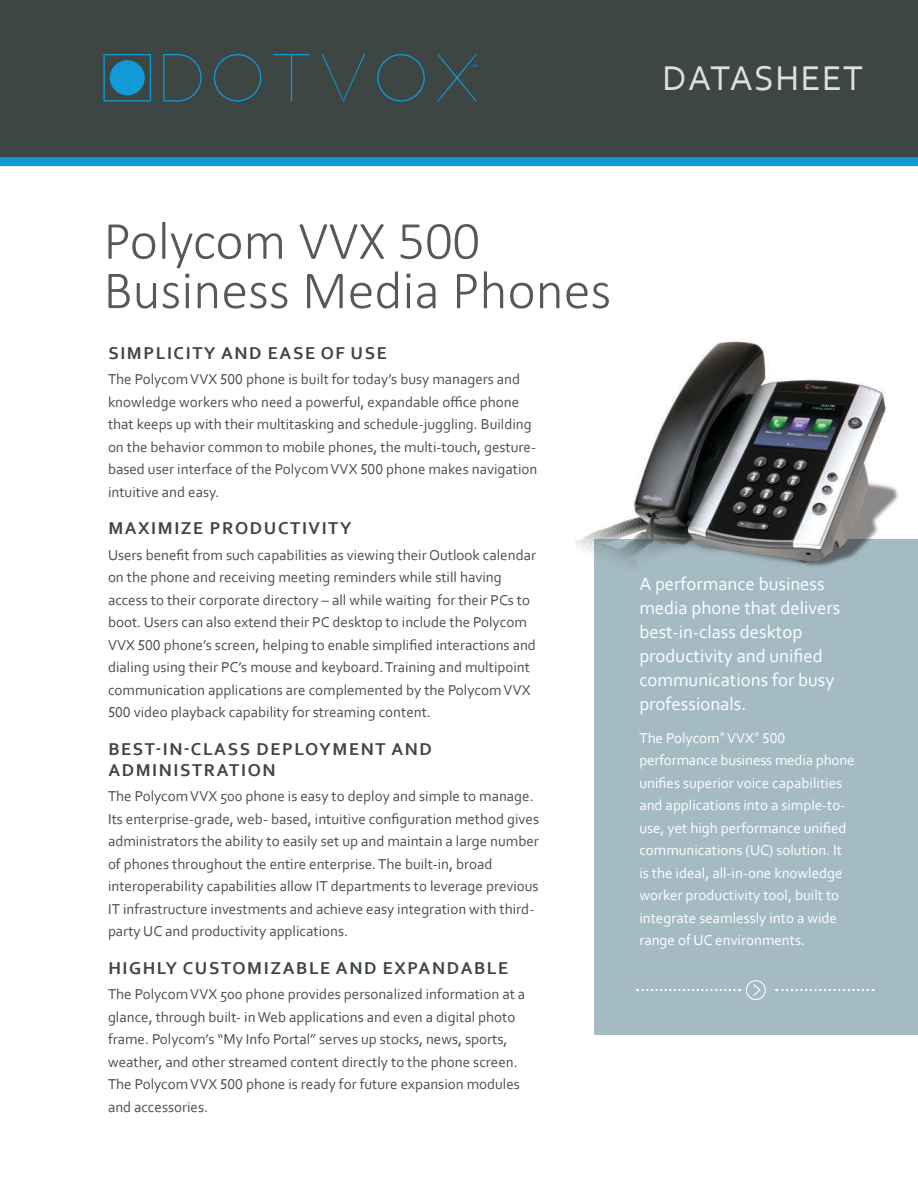
<style>
.page{position:relative;width:918px;height:1188px;background:#fff}
.page>*{position:absolute;margin:0;border:0;box-sizing:border-box;transform-origin:0 0}
.subhead_1{font:300 54px "Calibri";color:#56585a}
.body_-_dv{font:36px "Corbel";letter-spacing:.04em;color:#dbe1e2}
.body_-_dv-2{font:18.75px/24px "Corbel";color:#fff}
.subhead_2{font:700 18px/21px "Corbel";letter-spacing:.09em;color:#3e4643}
.body_-_dv-3{font:15px/22.5px "Corbel";color:#4d4d4f}
.body_-_dv-4{font:15px/22.5px "Corbel";color:#fff}
</style>
<div class="page">
<div style="left:0;top:0;width:918px;height:158px;background:#3e4643"></div>
<div style="left:594px;top:539px;width:324px;height:496px;background:#a5bbc3"></div>
<div style="left:0;top:157px;width:918px;height:9px;background:#129ad6"></div>
<svg style="left:104px;top:54px;width:47px;height:48px"></svg>
<svg style="left:214px;top:54px;width:47px;height:48px"></svg>
<svg style="left:377px;top:54px;width:48px;height:48px"></svg>
<svg style="left:163px;top:54px;width:39px;height:48px"></svg>
<svg style="left:273px;top:54px;width:37px;height:48px"></svg>
<svg style="left:322px;top:54px;width:43px;height:48px"></svg>
<div style="left:110px;top:60px;width:35px;height:35px;background:#129ad6;border-radius:50%"></div>
<svg style="left:437px;top:54px;width:40px;height:48px"></svg>
<div style="left:746px;top:980px;width:20px;height:20px;border:1px solid #fff;border-radius:50%"></div>
<svg style="left:753px;top:983px;width:9px;height:14px"></svg>
<svg style="left:637px;top:989px;width:103px;height:2px"></svg>
<svg style="left:776px;top:989px;width:97px;height:2px"></svg>
<img style="left:717px;top:341px;width:182px;height:226px">
<img style="left:576px;top:344px;width:232px;height:223px">
<p class="body_-_dv" style="left:662px;top:55px;width:202px">DATASHEET</p>
<p class="subhead_1" style="left:104px;top:207px;width:378px">Polycom VVX 500</p>
<p class="subhead_1" style="left:104px;top:257px;width:509px">Business Media Phones</p>
<p class="subhead_2" style="left:108px;top:342px;width:280px">SIMPLICITY AND EASE OF USE</p>
<p class="body_-_dv-3" style="left:108px;top:368px;width:431px">The Polycom VVX 500 phone is built for today’s busy managers and knowledge workers who need a powerful, expandable office phone that keeps up with their multitasking and schedule-juggling. Building on the behavior common to mobile phones, the multi-touch, gesture&shy;based user interface of the Polycom VVX 500 phone makes navigation intuitive and easy.</p>
<p class="subhead_2" style="left:108px;top:518px;width:245px">MAXIMIZE PRODUCTIVITY</p>
<p class="body_-_dv-3" style="left:108px;top:543px;width:430px">Users benefit from such capabilities as viewing their Outlook calendar on the phone and receiving meeting reminders while still having access to their corporate directory – all while waiting for their PCs to boot. Users can also extend their PC desktop to include the Polycom VVX 500 phone’s screen, helping to enable simplified interactions and dialing using their PC’s mouse and keyboard. Training and multipoint communication applications are complemented by the Polycom VVX 500 video playback capability for streaming content.</p>
<p class="subhead_2" style="left:108px;top:738px;width:325px">BEST-IN-CLASS DEPLOYMENT AND<br>ADMINISTRATION</p>
<p class="body_-_dv-3" style="left:108px;top:784px;width:433px">The Polycom VVX 500 phone is easy to deploy and simple to manage.<br>Its enterprise-grade, web- based, intuitive configuration method gives administrators the ability to easily set up and maintain a large number of phones throughout the entire enterprise. The built-in, broad interoperability capabilities allow IT departments to leverage previous IT infrastructure investments and achieve easy integration with third&shy;party UC and productivity applications.</p>
<p class="subhead_2" style="left:108px;top:957px;width:402px">HIGHLY CUSTOMIZABLE AND EXPANDABLE</p>
<p class="body_-_dv-3" style="left:108px;top:982px;width:419px">The Polycom VVX 500 phone provides personalized information at a glance, through built- in Web applications and even a digital photo frame. Polycom’s “My Info Portal” serves up stocks, news, sports, weather, and other streamed content directly to the phone screen.<br>The Polycom VVX 500 phone is ready for future expansion modules and accessories.</p>
<p class="body_-_dv-2" style="left:639px;top:571px;width:202px">A performance business media phone that delivers best-in-class desktop productivity and unified communications for busy professionals.</p>
<p class="body_-_dv-4" style="left:639px;top:726px;width:217px">The Polycom<sup>®</sup> VVX<sup>®</sup> 500 performance business media phone unifies superior voice capabilities and applications into a simple-to&shy;use, yet high performance unified communications (UC) solution. It is the ideal, all-in-one knowledge worker productivity tool, built to integrate seamlessly into a wide range of UC environments.</p>
</div>
